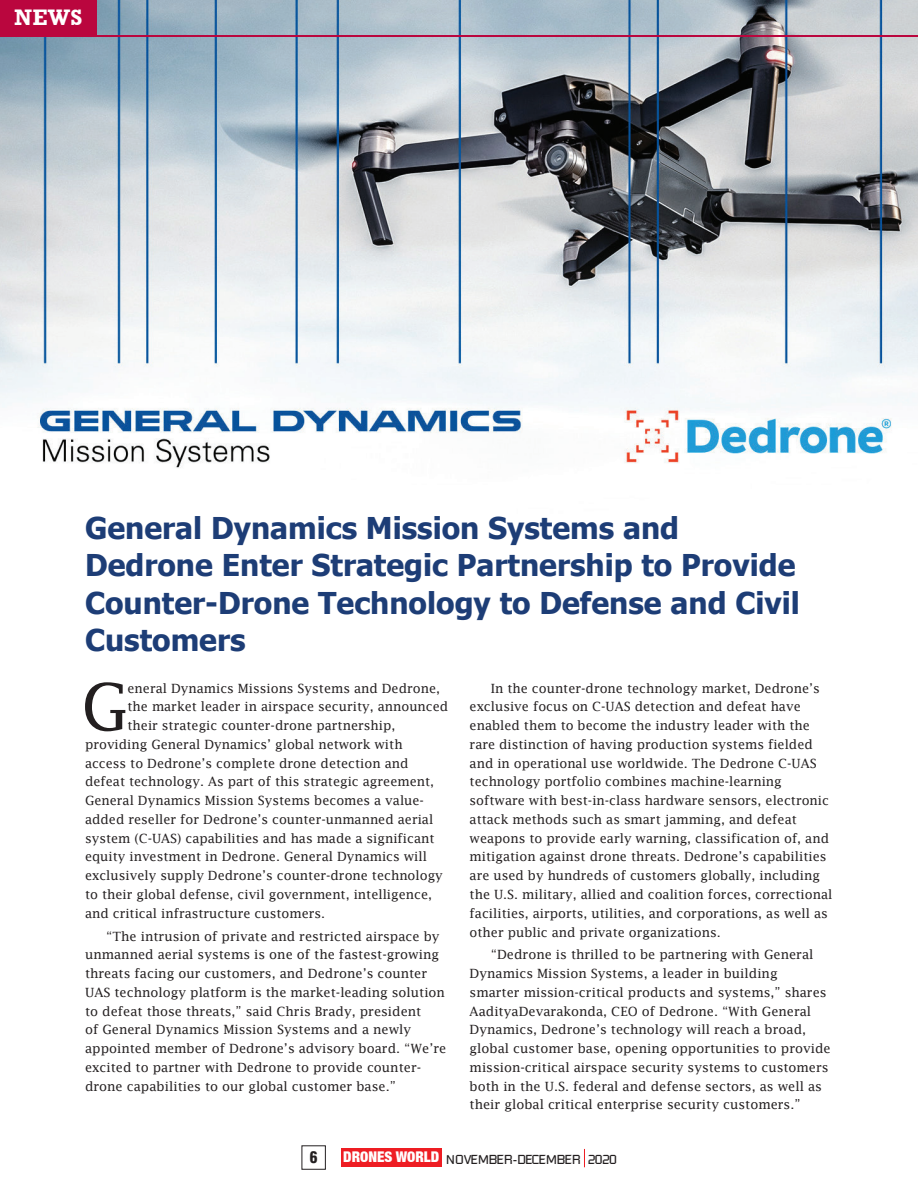
<style>
.page{position:relative;width:918px;height:1188px;background:#fff}
.page>*{position:absolute;margin:0;border:0;box-sizing:border-box;transform-origin:0 0}
.t1{font:64.65px "Lucida Fax";color:#231f20}
.t2{font:700 30px/37.5px "Tahoma";color:#1d3d76}
.t3{font:700 22.5px "Astute S Si";color:#fff}
.t4{font:900 condensed 15.45px "Context Black Condensed S Si";color:#231f20}
.t5{font:12.75px/18.8px "Lucida Fax";color:#231f20}
.t6{font:12.75px "Shoestring S Si";color:#231f20}
.s1{font-family:"Context Reprise Black Cond S Si";font-weight:700;font-size:14.7px;color:#fff}
</style>
<div class="page">
<img style="left:0;top:0;width:918px;height:468px">
<div style="left:0;top:0;width:97px;height:37px;background:#ba063e"></div>
<hr style="left:0;top:35px;width:918px;height:2px;background:#ba063e">
<div style="left:341px;top:1149px;width:101px;height:18px;background:#ee1d23"></div>
<div style="left:301px;top:1145px;width:25px;height:25px;border:1px solid #231f20"></div>
<svg style="left:584px;top:1149px;width:1px;height:18px"></svg>
<h3 class="t3" style="left:14px;top:4px;width:69px">NEWS</h3>
<h2 class="t2" style="left:85px;top:507px;width:716px">General Dynamics Mission Systems and Dedrone Enter Strategic Partnership to Provide Counter-Drone Technology to Defense and Civil Customers</h2>
<h1 class="t1" style="left:81px;top:669px;width:49px">G</h1>
<p class="t5" style="left:128px;top:679px;width:314px">eneral Dynamics Missions Systems and Dedrone,</p>
<p class="t5" style="left:128px;top:697px;width:322px">the market leader in airspace security, announced</p>
<p class="t5" style="left:128px;top:716px;width:269px">their strategic counter-drone partnership,</p>
<p class="t5" style="left:85px;top:735px;width:319px">providing General Dynamics’ global network with</p>
<p class="t5" style="left:85px;top:754px;width:325px">access to Dedrone’s complete drone detection and</p>
<p class="t5" style="left:85px;top:772px;width:351px">defeat technology. As part of this strategic agreement,</p>
<p class="t5" style="left:85px;top:791px;width:341px">General Dynamics Mission Systems becomes a value-</p>
<p class="t5" style="left:85px;top:810px;width:350px">added reseller for Dedrone’s counter-unmanned aerial</p>
<p class="t5" style="left:85px;top:829px;width:351px">system (C-UAS) capabilities and has made a significant</p>
<p class="t5" style="left:85px;top:847px;width:344px">equity investment in Dedrone. General Dynamics will</p>
<p class="t5" style="left:85px;top:866px;width:359px">exclusively supply Dedrone’s counter-drone technology</p>
<p class="t5" style="left:85px;top:885px;width:349px">to their global defense, civil government, intelligence,</p>
<p class="t5" style="left:85px;top:904px;width:242px">and critical infrastructure customers.</p>
<p class="t5" style="left:85px;top:927px;width:363px;text-indent:21px">“The intrusion of private and restricted airspace by unmanned aerial systems is one of the fastest-growing threats facing our customers, and Dedrone’s counter UAS technology platform is the market-leading solution to defeat those threats,” said Chris Brady, president<br>of General Dynamics Mission Systems and a newly appointed member of Dedrone’s advisory board. “We’re excited to partner with Dedrone to provide counter&shy;drone capabilities to our global customer base.”</p>
<p class="t5" style="left:470px;top:679px;width:364px;text-indent:21px">In the counter-drone technology market, Dedrone’s exclusive focus on C-UAS detection and defeat have enabled them to become the industry leader with the rare distinction of having production systems fielded and in operational use worldwide. The Dedrone C-UAS technology portfolio combines machine-learning software with best-in-class hardware sensors, electronic attack methods such as smart jamming, and defeat weapons to provide early warning, classification of, and mitigation against drone threats. Dedrone’s capabilities are used by hundreds of customers globally, including the U.S. military, allied and coalition forces, correctional facilities, airports, utilities, and corporations, as well as other public and private organizations.</p>
<p class="t5" style="left:470px;top:945px;width:363px;text-indent:21px">“Dedrone is thrilled to be partnering with General Dynamics Mission Systems, a leader in building smarter mission-critical products and systems,” shares AadityaDevarakonda, CEO of Dedrone. “With General Dynamics, Dedrone’s technology will reach a broad, global customer base, opening opportunities to provide mission-critical airspace security systems to customers both in the U.S. federal and defense sectors, as well as their global critical enterprise security customers.”</p>
<p class="t4" style="left:310px;top:1148px;width:9px">6</p>
<p class="t6" style="left:343px;top:1152px;width:275px"><span class="s1">DRONES WORLD</span> NOVEMBER-DECEMBER 2020</p>
</div>
